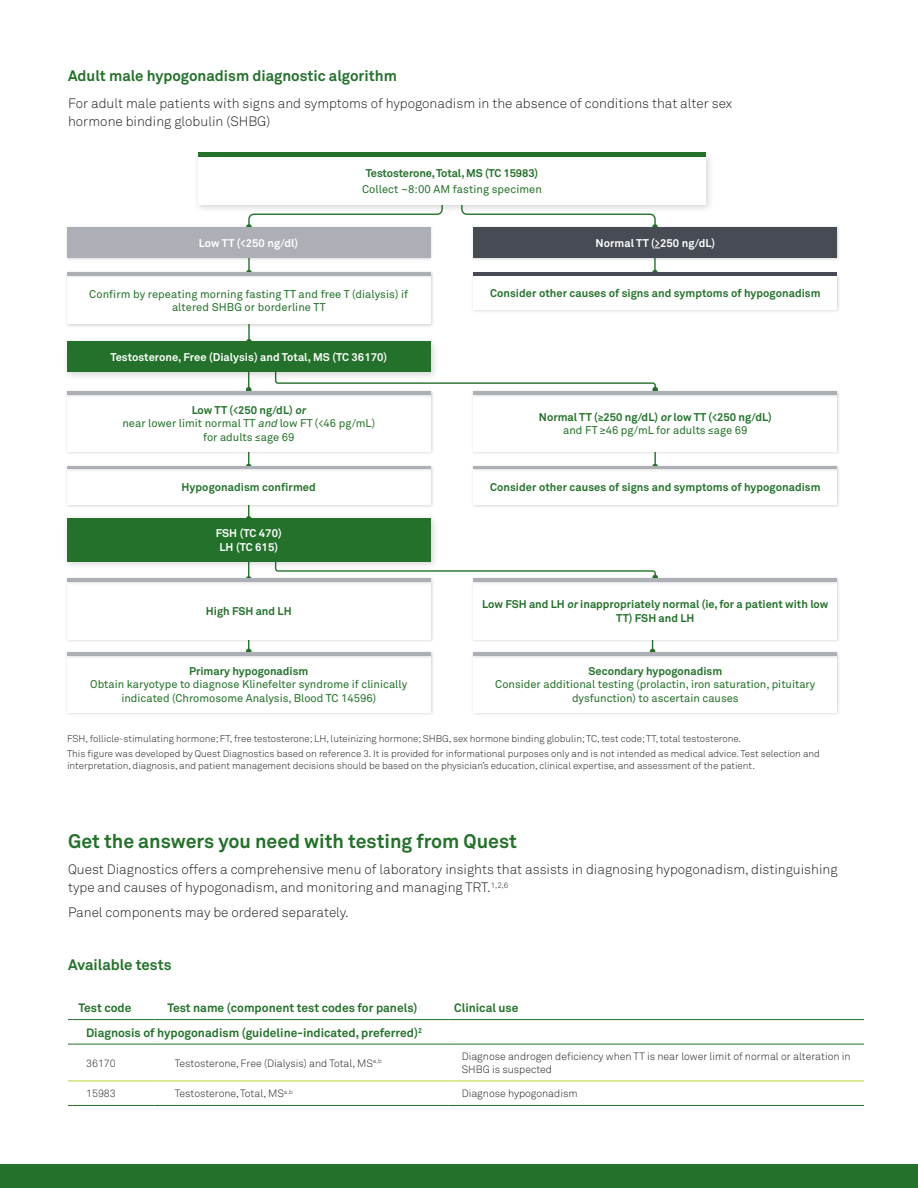
<style>
.page{position:relative;width:918px;height:1188px;background:#fff}
.page>*{position:absolute;margin:0;border:0;box-sizing:border-box;transform-origin:0 0}
.t1{font:700 19.5px "Akkurat Pro";color:#23712a}
.t2{font:700 15px "Akkurat Pro";color:#23712a}
.Body_copy{font:300 13.5px/18px "Akkurat Pro";color:#231f20}
.Table_body{font:700 12px "Akkurat Pro";color:#23712a}
.t3{font:11.1px/13.4px "Akkurat Pro";color:#23712a;text-align:center}
.t4{font:700 11.1px/13.4px "Akkurat Pro";color:#23712a;text-align:center}
.t5{font:700 11.1px/13.4px "Akkurat Pro";letter-spacing:.005em;color:#fff;text-align:center}
.Table_body-2{font:300 10.5px/13.5px "Akkurat Pro";color:#231f20}
.References{font:300 9.75px/11.7px "Akkurat Pro";color:#231f20}
.s1{font-weight:700}
.s2{font-style:italic}
.s3{font-family:"Roboto"}
.s4{font-family:"Roboto";font-weight:500}
.s5{font-weight:400}
.s6{font-family:"Roboto";font-weight:400}
</style>
<div class="page">
<svg style="left:247px;top:213px;width:195px;height:12px"></svg>
<svg style="left:462px;top:213px;width:195px;height:12px"></svg>
<hr style="left:248px;top:244px;width:2px;height:29px;background:#23712a">
<hr style="left:248px;top:313px;width:2px;height:29px;background:#23712a">
<div style="left:65px;top:225px;width:369px;height:36px;background:#f1f0f1"></div>
<div style="left:67px;top:227px;width:363px;height:31px;background:#adafb6"></div>
<div style="left:65px;top:273px;width:369px;height:55px;background:#e9e9e9"></div>
<div style="left:67px;top:275px;width:364px;height:49px;background:#fff"></div>
<div style="left:65px;top:270px;width:369px;height:9px;background:#231f20;opacity:.19"></div>
<hr style="left:67px;top:272px;width:364px;height:3px;background:#adafb6">
<svg style="left:248px;top:455px;width:2px;height:9px"></svg>
<hr style="left:654px;top:438px;width:2px;height:29px;background:#23712a">
<svg style="left:248px;top:570px;width:2px;height:6px"></svg>
<svg style="left:246px;top:381px;width:6px;height:8px"></svg>
<svg style="left:246px;top:643px;width:5px;height:7px"></svg>
<svg style="left:650px;top:643px;width:5px;height:7px"></svg>
<hr style="left:654px;top:244px;width:2px;height:29px;background:#23712a">
<svg style="left:275px;top:570px;width:383px;height:6px"></svg>
<svg style="left:275px;top:381px;width:383px;height:8px"></svg>
<div style="left:472px;top:273px;width:369px;height:41px;background:#f4f4f4"></div>
<div style="left:474px;top:275px;width:363px;height:35px;background:#fff"></div>
<hr style="left:474px;top:272px;width:363px;height:3px;background:#464b54">
<div style="left:472px;top:467px;width:369px;height:41px;background:#231f20;opacity:.19"></div>
<div style="left:474px;top:469px;width:363px;height:36px;background:#fff"></div>
<div style="left:472px;top:464px;width:369px;height:8px;background:#f4f4f4"></div>
<hr style="left:474px;top:466px;width:363px;height:3px;background:#adafb6">
<div style="left:65px;top:467px;width:369px;height:41px;background:#efefef"></div>
<div style="left:67px;top:469px;width:364px;height:36px;background:#fff"></div>
<div style="left:65px;top:464px;width:369px;height:8px;background:#f4f4f4"></div>
<hr style="left:67px;top:466px;width:364px;height:3px;background:#adafb6">
<div style="left:472px;top:225px;width:369px;height:36px;background:#f1f0f1"></div>
<div style="left:474px;top:227px;width:363px;height:31px;background:#464b54"></div>
<div style="left:65px;top:392px;width:369px;height:63px;background:#f6f6f6"></div>
<div style="left:67px;top:394px;width:364px;height:57px;background:#fff"></div>
<div style="left:65px;top:389px;width:369px;height:9px;background:#231f20;opacity:.19"></div>
<hr style="left:67px;top:391px;width:364px;height:3px;background:#adafb6">
<div style="left:472px;top:392px;width:369px;height:63px;background:#f6f6f6"></div>
<div style="left:474px;top:394px;width:363px;height:57px;background:#fff"></div>
<div style="left:472px;top:389px;width:369px;height:9px;background:#231f20;opacity:.19"></div>
<hr style="left:474px;top:391px;width:363px;height:3px;background:#adafb6">
<div style="left:65px;top:580px;width:369px;height:63px;background:#f6f6f6"></div>
<div style="left:67px;top:582px;width:364px;height:57px;background:#fff"></div>
<div style="left:65px;top:576px;width:369px;height:10px;background:#f4f4f4"></div>
<hr style="left:67px;top:578px;width:364px;height:4px;background:#adafb6">
<div style="left:472px;top:580px;width:369px;height:63px;background:#f6f6f6"></div>
<div style="left:474px;top:582px;width:363px;height:57px;background:#fff"></div>
<div style="left:472px;top:576px;width:369px;height:10px;background:#f4f4f4"></div>
<hr style="left:474px;top:578px;width:363px;height:4px;background:#adafb6">
<div style="left:62px;top:337px;width:377px;height:44px;background:#231f20;opacity:.19"></div>
<div style="left:67px;top:341px;width:364px;height:31px;background:#23712a"></div>
<div style="left:62px;top:513px;width:377px;height:57px;background:#231f20;opacity:.19"></div>
<div style="left:67px;top:518px;width:364px;height:44px;background:#23712a"></div>
<div style="left:193px;top:151px;width:521px;height:62px;background:#231f20;opacity:.19"></div>
<div style="left:198px;top:156px;width:508px;height:49px;background:#fff"></div>
<div style="left:198px;top:152px;width:508px;height:5px;background:#23712a"></div>
<div style="left:65px;top:653px;width:369px;height:63px;background:#efefef"></div>
<div style="left:67px;top:655px;width:364px;height:58px;background:#fff"></div>
<div style="left:65px;top:650px;width:369px;height:9px;background:#231f20;opacity:.19"></div>
<hr style="left:67px;top:652px;width:364px;height:3px;background:#adafb6">
<div style="left:472px;top:653px;width:369px;height:63px;background:#f6f6f6"></div>
<div style="left:474px;top:655px;width:363px;height:58px;background:#fff"></div>
<div style="left:472px;top:650px;width:369px;height:9px;background:#231f20;opacity:.19"></div>
<hr style="left:474px;top:652px;width:363px;height:3px;background:#adafb6">
<svg style="left:68px;top:1020px;width:796px;height:61px"></svg>
<hr style="left:73px;top:1081px;width:82px;height:1px;background:#c0d32b">
<hr style="left:155px;top:1081px;width:293px;height:1px;background:#c0d32b">
<hr style="left:448px;top:1081px;width:416px;height:1px;background:#c0d32b">
<hr style="left:73px;top:1019px;width:82px;height:1px;background:#23712a">
<hr style="left:155px;top:1019px;width:293px;height:1px;background:#23712a">
<hr style="left:448px;top:1019px;width:416px;height:1px;background:#23712a">
<hr style="left:73px;top:1044px;width:82px;height:1px;background:#23712a">
<hr style="left:155px;top:1044px;width:293px;height:1px;background:#23712a">
<hr style="left:448px;top:1044px;width:416px;height:1px;background:#23712a">
<hr style="left:73px;top:1105px;width:82px;height:1px;background:#23712a">
<hr style="left:155px;top:1105px;width:293px;height:1px;background:#23712a">
<hr style="left:448px;top:1105px;width:416px;height:1px;background:#23712a">
<div style="left:0;top:1165px;width:918px;height:23px;background:#23712a"></div>
<h3 class="t2" style="left:68px;top:67px;width:330px">Adult male hypogonadism diagnostic algorithm</h3>
<p class="Body_copy" style="left:68px;top:94px;width:666px">For adult male patients with signs and symptoms of hypogonadism in the absence of conditions that alter sex hormone binding globulin (SHBG)</p>
<h3 class="t4" style="left:366px;top:166px;width:174px">Testosterone, Total, MS (TC 15983)</h3>
<h3 class="t3" style="left:362px;top:182px;width:181px">Collect ~8:00 AM fasting specimen</h3>
<h3 class="t5" style="left:199px;top:236px;width:101px">Low TT (&lt;250 ng/dl)</h3>
<h3 class="t3" style="left:89px;top:287px;width:320px">Confirm by repeating morning fasting TT and free T (dialysis) if altered SHBG or borderline TT</h3>
<h3 class="t4" style="left:490px;top:286px;width:332px">Consider other causes of signs and symptoms of hypogonadism</h3>
<h3 class="t5" style="left:595px;top:236px;width:121px">Normal TT (&gt;250 ng/dL)</h3>
<h3 class="t5" style="left:110px;top:350px;width:278px">Testosterone, Free (Dialysis) and Total, MS (TC 36170)</h3>
<h3 class="t3" style="left:122px;top:403px;width:254px"><span class="s1">Low TT (&lt;250 ng/dL) or<br></span>near lower limit normal TT <span class="s2">and</span> low FT (&lt;46 pg/mL) for adults <span class="s3">≤</span>age 69</h3>
<h3 class="t4" style="left:539px;top:410px;width:235px">Normal TT (<span class="s4">≥</span>250 ng/dL) or low TT (&lt;250 ng/dL) <span class="s5">and FT</span> <span class="s6">≥</span><span class="s5">46 pg/mL for adults</span> <span class="s6">≤</span><span class="s5">age 69</span></h3>
<h3 class="t4" style="left:182px;top:480px;width:136px">Hypogonadism confirmed</h3>
<h3 class="t4" style="left:490px;top:480px;width:332px">Consider other causes of signs and symptoms of hypogonadism</h3>
<h3 class="t5" style="left:216px;top:527px;width:67px">FSH (TC 470)<br>LH (TC 615)</h3>
<h3 class="t4" style="left:206px;top:604px;width:87px">High FSH and LH</h3>
<h3 class="t4" style="left:482px;top:598px;width:348px">Low FSH and LH or inappropriately normal (ie, for a patient with low<br>TT) FSH and LH</h3>
<h3 class="t3" style="left:90px;top:665px;width:318px"><span class="s1">Primary hypogonadism<br></span>Obtain karyotype to diagnose Klinefelter syndrome if clinically indicated (Chromosome Analysis, Blood TC 14596)</h3>
<h3 class="t3" style="left:495px;top:665px;width:322px"><span class="s1">Secondary hypogonadism<br></span>Consider additional testing (prolactin, iron saturation, pituitary dysfunction) to ascertain causes</h3>
<p class="References" style="left:67px;top:733px;width:676px">FSH, follicle-stimulating hormone; FT, free testosterone; LH, luteinizing hormone; SHBG, sex hormone binding globulin; TC, test code; TT, total testosterone.</p>
<p class="References" style="left:67px;top:748px;width:754px">This figure was developed by Quest Diagnostics based on reference 3. It is provided for informational purposes only and is not intended as medical advice. Test selection and interpretation, diagnosis, and patient management decisions should be based on the physician’s education, clinical expertise, and assessment of the patient.</p>
<h3 class="t1" style="left:68px;top:829px;width:450px">Get the answers you need with testing from Quest</h3>
<p class="Body_copy" style="left:68px;top:861px;width:771px">Quest Diagnostics offers a comprehensive menu of laboratory insights that assists in diagnosing hypogonadism, distinguishing type and causes of hypogonadism, and monitoring and managing TRT.<sup>1,2,6</sup></p>
<p class="Body_copy" style="left:68px;top:904px;width:282px">Panel components may be ordered separately.</p>
<h3 class="t2" style="left:68px;top:956px;width:105px">Available tests</h3>
<p class="Table_body" style="left:79px;top:1000px;width:54px">Test code</p>
<p class="Table_body" style="left:167px;top:1000px;width:252px">Test name (component test codes for panels)</p>
<p class="Table_body" style="left:454px;top:1000px;width:66px">Clinical use</p>
<p class="Table_body" style="left:86px;top:1025px;width:337px">Diagnosis of hypogonadism (guideline-indicated, preferred)<sup>2</sup></p>
<p class="Table_body-2" style="left:86px;top:1056px;width:31px">36170</p>
<p class="Table_body-2" style="left:175px;top:1056px;width:208px">Testosterone, Free (Dialysis) and Total, MS<sup>a,b</sup></p>
<p class="Table_body-2" style="left:462px;top:1049px;width:391px">Diagnose androgen deficiency when TT is near lower limit of normal or alteration in<br>SHBG is suspected</p>
<p class="Table_body-2" style="left:86px;top:1087px;width:31px">15983</p>
<p class="Table_body-2" style="left:175px;top:1087px;width:119px">Testosterone, Total, MS<sup>a,b</sup></p>
<p class="Table_body-2" style="left:462px;top:1087px;width:117px">Diagnose hypogonadism</p>
</div>
